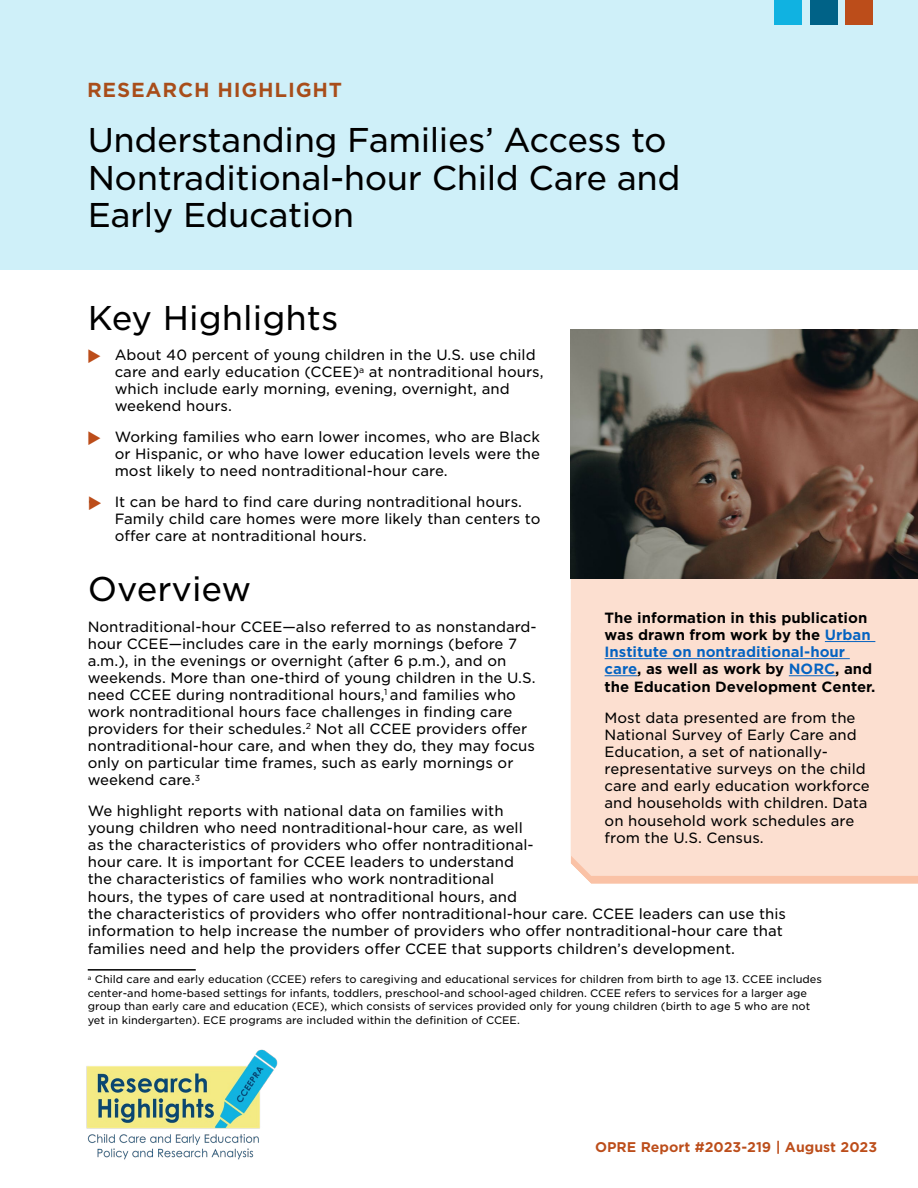
<style>
.page{position:relative;width:918px;height:1188px;background:#fff}
.page>*{position:absolute;margin:0;border:0;box-sizing:border-box;transform-origin:0 0}
.t1{font:33px/37.5px "Gotham S Sm";letter-spacing:-.015em;color:#000}
.t2{font:700 19.5px "Gotham S Sm";letter-spacing:.04em;color:#a84d1a}
.t3{font:14.25px/17.1px "Gotham S Sm";color:#000}
.t4{font:700 14.25px/17.2px "Gotham S Sm";color:#000}
.t5{font:700 13.5px "Gotham S Sm";color:#bc4d1a}
.t6{font:10.5px/13.5px "Gotham S Sm";color:#000}
.s1{color:#0563c1}
</style>
<div class="page">
<div style="left:584px;top:876px;width:334px;height:7px;background:#fac2a6"></div>
<div style="left:0;top:0;width:918px;height:270px;background:#cff0f9"></div>
<div style="left:571px;top:578px;width:347px;height:298px;background:#fcdfd0"></div>
<hr style="left:825px;top:641px;width:50px;height:1px;background:#0563c1">
<hr style="left:605px;top:658px;width:245px;height:1px;background:#0563c1">
<hr style="left:605px;top:675px;width:32px;height:1px;background:#0563c1">
<hr style="left:789px;top:675px;width:46px;height:1px;background:#0563c1">
<img style="left:571px;top:330px;width:347px;height:248px">
<img style="left:86px;top:1049px;width:192px;height:111px">
<div style="left:774px;top:0;width:28px;height:25px;background:#10b2e1"></div>
<div style="left:810px;top:0;width:28px;height:25px;background:#006287"></div>
<div style="left:845px;top:0;width:28px;height:25px;background:#bc4d1a"></div>
<hr style="left:88px;top:969px;width:108px;height:2px;background:#000">
<h1 class="t2" style="left:87px;top:77px;width:257px">RESEARCH HIGHLIGHT</h1>
<h1 class="t1" style="left:88px;top:121px;width:594px">Understanding Families’ Access to<br>Nontraditional-hour Child Care and<br>Early Education</h1>
<h2 class="t1" style="left:88px;top:298px;width:252px">Key Highlights</h2>
<p class="t3" style="left:115px;top:346px;width:430px;text-indent:-27px">• About 40 percent of young children in the U.S. use child care and early education (CCEE)<sup>a</sup> at nontraditional hours, which include early morning, evening, overnight, and weekend hours.</p>
<p class="t3" style="left:115px;top:428px;width:427px;text-align:justify;text-indent:-27px">• Working families who earn lower incomes, who are Black or Hispanic, or who have lower education levels were the most likely to need nontraditional-hour care.</p>
<p class="t3" style="left:115px;top:493px;width:427px;text-indent:-27px">• It can be hard to find care during nontraditional hours.<br>Family child care homes were more likely than centers to offer care at nontraditional hours.</p>
<h2 class="t1" style="left:88px;top:569px;width:165px">Overview</h2>
<p class="t3" style="left:88px;top:617px;width:450px">Nontraditional-hour CCEE—also referred to as nonstandard&shy;hour CCEE—includes care in the early mornings (before 7 a.m.), in the evenings or overnight (after 6 p.m.), and on weekends. More than one-third of young children in the U.S. need CCEE during nontraditional hours,<sup>1</sup> and families who work nontraditional hours face challenges in finding care providers for their schedules.<sup>2</sup> Not all CCEE providers offer nontraditional-hour care, and when they do, they may focus only on particular time frames, such as early mornings or weekend care.<sup>3</sup></p>
<p class="t3" style="left:88px;top:802px;width:700px">We highlight reports with national data on families with<br>young children who need nontraditional-hour care, as well<br>as the characteristics of providers who offer nontraditional-<br>hour care. It is important for CCEE leaders to understand<br>the characteristics of families who work nontraditional<br>hours, the types of care used at nontraditional hours, and<br>the characteristics of providers who offer nontraditional-hour care. CCEE leaders can use this information to help increase the number of providers who offer nontraditional-hour care that families need and help the providers offer CCEE that supports children’s development.</p>
<p class="t4" style="left:605px;top:609px;width:273px">The information in this publication was drawn from work by the <span class="s1">Urban Institute on nontraditional-hour care</span>, as well as work by <span class="s1">NORC</span>, and the Education Development Center.</p>
<p class="t3" style="left:605px;top:709px;width:267px">Most data presented are from the<br>National Survey of Early Care and<br>Education, a set of nationally&shy;representative surveys on the child care and early education workforce and households with children. Data on household work schedules are from the U.S. Census.</p>
<p class="t6" style="left:88px;top:973px;width:736px"><sup>a</sup> Child care and early education (CCEE) refers to caregiving and educational services for children from birth to age 13. CCEE includes center-and home-based settings for infants, toddlers, preschool-and school-aged children. CCEE refers to services for a larger age group than early care and education (ECE), which consists of services provided only for young children (birth to age 5 who are not yet in kindergarten). ECE programs are included within the definition of CCEE.</p>
<p class="t5" style="left:595px;top:1138px;width:284px">OPRE Report #2023-219 | August 2023</p>
</div>
